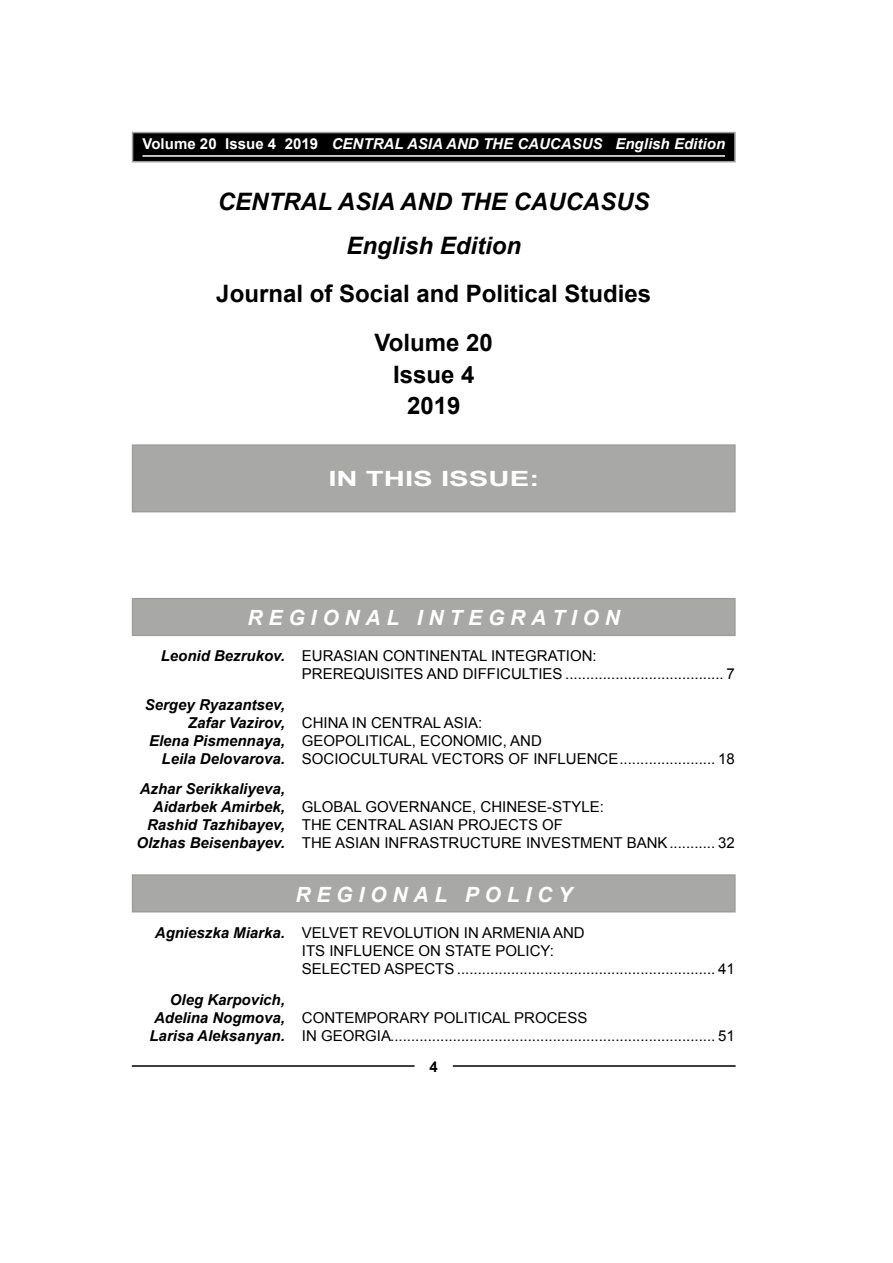
<style>
.page{position:relative;width:893px;height:1263px;background:#fff}
.page>*{position:absolute;margin:0;border:0;box-sizing:border-box;transform-origin:0 0}
.t1{font:700 24px/49.3px "Arial";color:#000;text-align:center}
.t2{font:italic 700 24px/43.7px "Arial";color:#000;text-align:center}
.t3{font:italic 700 21px "Arial";letter-spacing:.28em;color:#fff}
.t4{font:700 21px "Arial";color:#fff;scale:1.4 1}
.t5{font:15px/18px "Arial";color:#000}
.t6{font:italic 700 15px "Arial";letter-spacing:.005em;color:#fff}
.t7{font:italic 700 15px "Arial";color:#000}
.t8{font:700 15px "Arial";color:#000}
.s1{font-style:normal}
.s2{font-weight:700;font-style:italic}
</style>
<div class="page">
<hr style="left:132px;top:1065px;width:283px;height:2px;background:#000">
<hr style="left:453px;top:1065px;width:283px;height:2px;background:#000">
<div style="left:133px;top:133px;width:602px;height:29px;background:#000"></div>
<div style="left:132px;top:132px;width:604px;height:30px;border:2px solid #9d9d9c"></div>
<hr style="left:142px;top:155px;width:583px;height:2px;background:#fff">
<div style="left:132px;top:598px;width:604px;height:38px;background:#a8a8a7;border:2px solid #9d9d9c"></div>
<div style="left:132px;top:874px;width:604px;height:38px;background:#a8a8a7;border:2px solid #9d9d9c"></div>
<div style="left:132px;top:444px;width:604px;height:68px;background:#a8a8a7;border:2px solid #9d9d9c"></div>
<p class="t6" style="left:142px;top:134px;width:584px"><span class="s1">Volume 20 Issue 4 2019</span> CENTRAL ASIA AND THE CAUCASUS English Edition</p>
<h1 class="t2" style="left:218px;top:181px;width:433px">CENTRAL ASIA AND THE CAUCASUS<br>English Edition</h1>
<h1 class="t1" style="left:216px;top:269px;width:436px">Journal of Social and Political Studies<br>Volume 20</h1>
<h1 class="t1" style="left:393px;top:359px;width:83px;line-height:31.2px">Issue 4<br>2019</h1>
<h2 class="t4" style="left:328px;top:464px;width:152px">IN THIS ISSUE:</h2>
<h2 class="t3" style="left:248px;top:603px;width:374px">REGIONAL INTEGRATION</h2>
<p class="t5" style="left:302px;top:647px;width:434px;text-indent:-141px"><span class="s2">Leonid Bezrukov.</span> EURASIAN CONTINENTAL INTEGRATION:<br>PREREQUISITES AND DIFFICULTIES ...................................... 7</p>
<p class="t7" style="left:145px;top:694px;width:142px">Sergey Ryazantsev,</p>
<p class="t5" style="left:188px;top:713px;width:296px"><span class="s2">Zafar Vazirov,</span> CHINA IN CENTRAL ASIA:</p>
<p class="t5" style="left:149px;top:731px;width:394px"><span class="s2">Elena Pismennaya,</span> GEOPOLITICAL, ECONOMIC, AND</p>
<p class="t5" style="left:161px;top:749px;width:575px"><span class="s2">Leila Delovarova.</span> SOCIOCULTURAL VECTORS OF INFLUENCE....................... 18</p>
<p class="t7" style="left:140px;top:779px;width:147px">Azhar Serikkaliyeva,</p>
<p class="t5" style="left:153px;top:798px;width:453px"><span class="s2">Aidarbek Amirbek,</span> GLOBAL GOVERNANCE, CHINESE-STYLE:</p>
<p class="t5" style="left:147px;top:816px;width:417px"><span class="s2">Rashid Tazhibayev,</span> THE CENTRAL ASIAN PROJECTS OF</p>
<p class="t5" style="left:136px;top:834px;width:600px"><span class="s2">Olzhas Beisenbayev.</span> THE ASIAN INFRASTRUCTURE INVESTMENT BANK........... 32</p>
<h2 class="t3" style="left:295px;top:880px;width:278px">REGIONAL POLICY</h2>
<p class="t5" style="left:302px;top:924px;width:434px;text-indent:-147px"><span class="s2">Agnieszka Miarka.</span> VELVET REVOLUTION IN ARMENIA AND<br>ITS INFLUENCE ON STATE POLICY:<br>SELECTED ASPECTS .............................................................. 41</p>
<p class="t7" style="left:170px;top:989px;width:117px">Oleg Karpovich,</p>
<p class="t5" style="left:154px;top:1008px;width:435px"><span class="s2">Adelina Nogmova,</span> CONTEMPORARY POLITICAL PROCESS</p>
<p class="t5" style="left:149px;top:1026px;width:587px"><span class="s2">Larisa Aleksanyan.</span> IN GEORGIA.............................................................................. 51</p>
<p class="t8" style="left:430px;top:1057px;width:10px">4</p>
</div>
